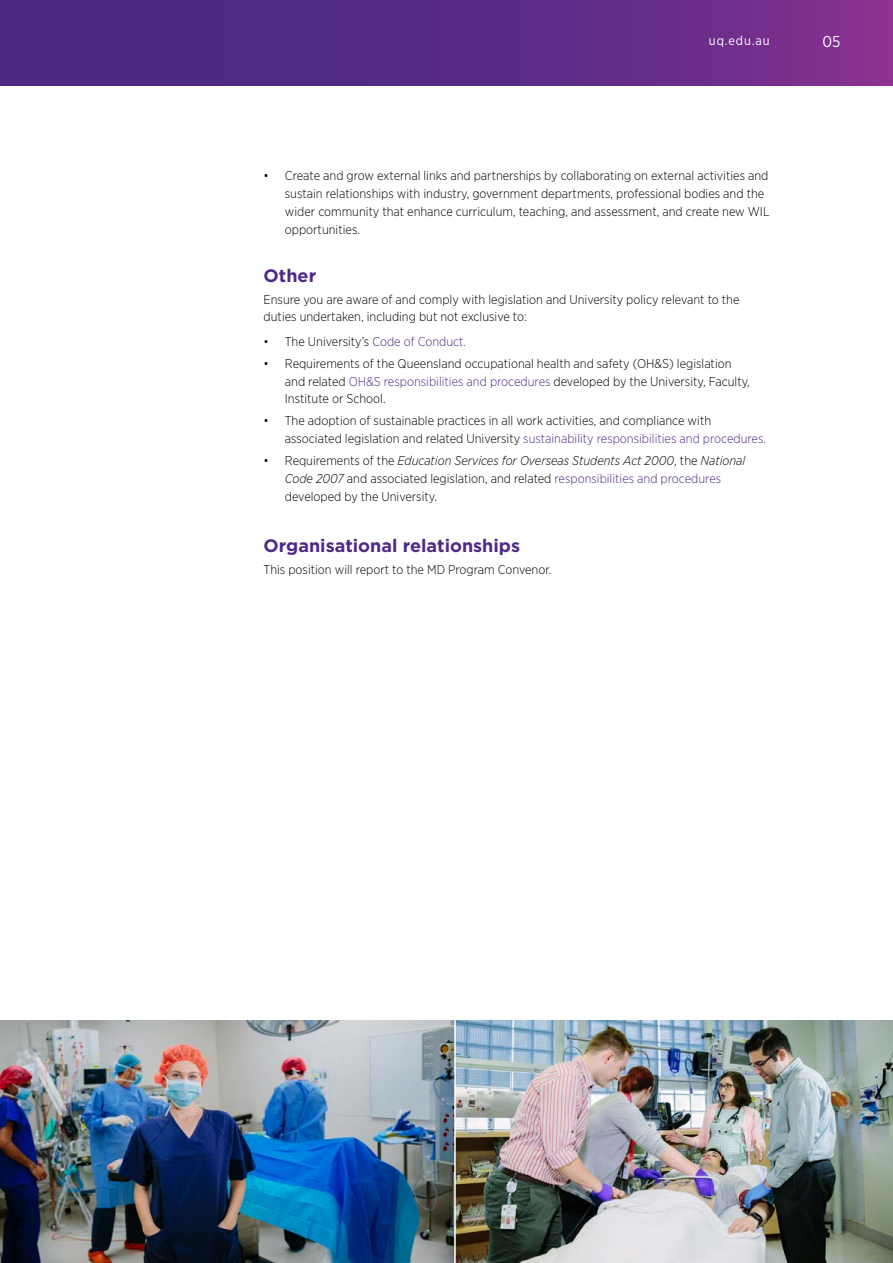
<style>
.page{position:relative;width:893px;height:1263px;background:#fff}
.page>*{position:absolute;margin:0;border:0;box-sizing:border-box;transform-origin:0 0}
.t1{font:700 18px "Gotham";color:#4f2a84}
.t2{font:15.75px "Gotham Narrow";color:#fff}
.t3{font:300 12.75px/18px "Gotham Narrow";color:#000}
.t4{font:12.75px "Gotham Narrow";letter-spacing:.07em;color:#fff}
.s1{color:#4f2a84}
.s2{font-style:italic}
</style>
<div class="page">
<svg style="left:0;top:0;width:893px;height:85px;background:#5e2b87"></svg>
<img style="left:0;top:1020px;width:893px;height:243px">
<hr style="left:454px;top:1010px;width:2px;height:253px;background:#fff">
<p class="t4" style="left:709px;top:33px;width:62px">uq.edu.au</p>
<p class="t2" style="left:822px;top:32px;width:20px">05</p>
<p class="t3" style="left:285px;top:166px;width:486px;text-indent:-21px">• Create and grow external links and partnerships by collaborating on external activities and sustain relationships with industry, government departments, professional bodies and the wider community that enhance curriculum, teaching, and assessment, and create new WIL opportunities.</p>
<h1 class="t1" style="left:264px;top:263px;width:54px">Other</h1>
<p class="t3" style="left:264px;top:290px;width:477px">Ensure you are aware of and comply with legislation and University policy relevant to the duties undertaken, including but not exclusive to:</p>
<p class="t3" style="left:264px;top:332px;width:204px">• The University’s <span class="s1">Code of Conduct.</span></p>
<p class="t3" style="left:285px;top:354px;width:466px;text-indent:-21px">• Requirements of the Queensland occupational health and safety (OH&amp;S) legislation and related <span class="s1">OH&amp;S responsibilities and procedures</span> developed by the University, Faculty,<br>Institute or School.</p>
<p class="t3" style="left:285px;top:412px;width:483px;text-indent:-21px">• The adoption of sustainable practices in all work activities, and compliance with associated legislation and related University <span class="s1">sustainability responsibilities and procedures.</span></p>
<p class="t3" style="left:285px;top:452px;width:462px;text-indent:-21px">• Requirements of the <span class="s2">Education Services for Overseas Students Act 2000</span>, the <span class="s2">National<br>Code 2007</span> and associated legislation, and related <span class="s1">responsibilities and procedures </span>developed by the University.</p>
<h1 class="t1" style="left:264px;top:534px;width:258px">Organisational relationships</h1>
<p class="t3" style="left:264px;top:561px;width:289px">This position will report to the MD Program Convenor.</p>
</div>
